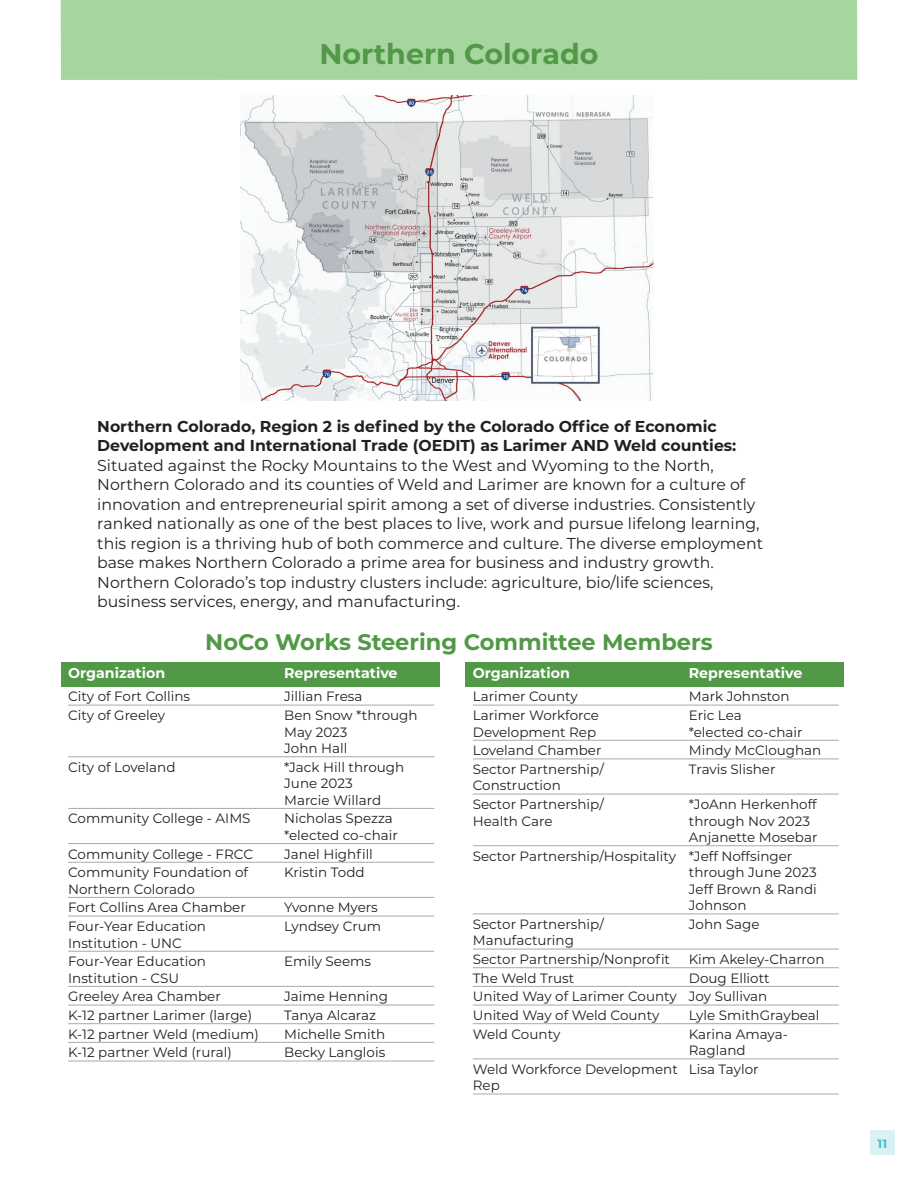
<style>
.page{position:relative;width:918px;height:1188px;background:#fff}
.page>*{position:absolute;margin:0;border:0;box-sizing:border-box;transform-origin:0 0}
.t1{font:700 28.5px "Montserrat";color:#519946}
.t2{font:700 22.5px "Montserrat";color:#519946}
.t3{font:15.75px/19.5px "Montserrat";color:#231f20}
.t4{font:700 15.75px/19.5px "Montserrat";color:#231f20}
.t5{font:700 14.25px "Montserrat";color:#fff}
.t6{font:13.5px/16.5px "Montserrat";color:#231f20}
.t7{font:700 12px "Montserrat";color:#3bc0c8}
</style>
<div class="page">
<div style="left:61px;top:0;width:796px;height:80px;background:#a7d5a0"></div>
<div style="left:870px;top:1131px;width:25px;height:24px;background:#daf0f2"></div>
<img style="left:241px;top:95px;width:413px;height:305px">
<div style="left:61px;top:662px;width:378px;height:25px;background:#519946"></div>
<div style="left:465px;top:662px;width:379px;height:25px;background:#519946"></div>
<hr style="left:68px;top:705px;width:366px;height:1px;background:#a8a9ad">
<hr style="left:68px;top:756px;width:366px;height:1px;background:#a8a9ad">
<hr style="left:68px;top:808px;width:366px;height:1px;background:#a8a9ad">
<hr style="left:68px;top:843px;width:366px;height:1px;background:#a8a9ad">
<hr style="left:68px;top:862px;width:366px;height:1px;background:#a8a9ad">
<hr style="left:68px;top:897px;width:366px;height:1px;background:#a8a9ad">
<hr style="left:68px;top:916px;width:366px;height:1px;background:#a8a9ad">
<hr style="left:68px;top:951px;width:366px;height:1px;background:#a8a9ad">
<hr style="left:68px;top:986px;width:366px;height:1px;background:#a8a9ad">
<hr style="left:68px;top:1005px;width:366px;height:1px;background:#a8a9ad">
<hr style="left:68px;top:1023px;width:366px;height:1px;background:#a8a9ad">
<hr style="left:68px;top:1042px;width:366px;height:1px;background:#a8a9ad">
<hr style="left:68px;top:1061px;width:366px;height:1px;background:#a8a9ad">
<hr style="left:473px;top:705px;width:366px;height:1px;background:#a8a9ad">
<hr style="left:473px;top:740px;width:366px;height:1px;background:#a8a9ad">
<hr style="left:473px;top:759px;width:366px;height:1px;background:#a8a9ad">
<hr style="left:473px;top:794px;width:366px;height:1px;background:#a8a9ad">
<hr style="left:473px;top:845px;width:366px;height:1px;background:#a8a9ad">
<hr style="left:473px;top:914px;width:366px;height:1px;background:#a8a9ad">
<hr style="left:473px;top:949px;width:366px;height:1px;background:#a8a9ad">
<hr style="left:473px;top:967px;width:366px;height:1px;background:#a8a9ad">
<hr style="left:473px;top:986px;width:366px;height:1px;background:#a8a9ad">
<hr style="left:473px;top:1005px;width:366px;height:1px;background:#a8a9ad">
<hr style="left:473px;top:1023px;width:366px;height:1px;background:#a8a9ad">
<hr style="left:473px;top:1058px;width:366px;height:1px;background:#a8a9ad">
<hr style="left:473px;top:1094px;width:366px;height:1px;background:#a8a9ad">
<h1 class="t1" style="left:319px;top:33px;width:281px">Northern Colorado</h1>
<p class="t4" style="left:97px;top:416px;width:641px">Northern Colorado, Region 2 is defined by the Colorado Office of Economic<br>Development and International Trade (OEDIT) as Larimer AND Weld counties:</p>
<p class="t3" style="left:97px;top:455px;width:667px">Situated against the Rocky Mountains to the West and Wyoming to the North, Northern Colorado and its counties of Weld and Larimer are known for a culture of innovation and entrepreneurial spirit among a set of diverse industries. Consistently ranked nationally as one of the best places to live, work and pursue lifelong learning, this region is a thriving hub of both commerce and culture. The diverse employment base makes Northern Colorado a prime area for business and industry growth.<br>Northern Colorado’s top industry clusters include: agriculture, bio/life sciences, business services, energy, and manufacturing.</p>
<h2 class="t2" style="left:205px;top:626px;width:509px">NoCo Works Steering Committee Members</h2>
<p class="t5" style="left:68px;top:663px;width:99px">Organization</p>
<p class="t5" style="left:284px;top:663px;width:115px">Representative</p>
<p class="t6" style="left:68px;top:688px;width:124px">City of Fort Collins</p>
<p class="t6" style="left:284px;top:688px;width:80px">Jillian Fresa</p>
<p class="t6" style="left:68px;top:707px;width:99px">City of Greeley</p>
<p class="t6" style="left:284px;top:707px;width:135px">Ben Snow *through<br>May 2023<br>John Hall</p>
<p class="t6" style="left:68px;top:758px;width:109px">City of Loveland</p>
<p class="t6" style="left:284px;top:758px;width:122px">*Jack Hill through<br>June 2023<br>Marcie Willard</p>
<p class="t6" style="left:68px;top:810px;width:184px">Community College - AIMS</p>
<p class="t6" style="left:284px;top:810px;width:115px">Nicholas Spezza *elected co-chair</p>
<p class="t6" style="left:68px;top:845px;width:187px">Community College - FRCC</p>
<p class="t6" style="left:284px;top:845px;width:90px">Janel Highfill</p>
<p class="t6" style="left:68px;top:864px;width:181px">Community Foundation of</p>
<p class="t6" style="left:284px;top:864px;width:82px">Kristin Todd</p>
<p class="t6" style="left:68px;top:879px;width:179px;line-height:18.6px">Northern Colorado<br>Fort Collins Area Chamber</p>
<p class="t6" style="left:284px;top:899px;width:95px">Yvonne Myers</p>
<p class="t6" style="left:68px;top:918px;width:139px">Four-Year Education</p>
<p class="t6" style="left:284px;top:918px;width:99px">Lyndsey Crum</p>
<p class="t6" style="left:68px;top:933px;width:139px;line-height:18.6px">Institution - UNC<br>Four-Year Education</p>
<p class="t6" style="left:284px;top:953px;width:89px">Emily Seems</p>
<p class="t6" style="left:68px;top:968px;width:154px;line-height:18.6px">Institution - CSU<br>Greeley Area Chamber</p>
<p class="t6" style="left:284px;top:988px;width:105px">Jaime Henning</p>
<p class="t6" style="left:68px;top:1007px;width:186px">K-12 partner Larimer (large)</p>
<p class="t6" style="left:284px;top:1007px;width:93px">Tanya Alcaraz</p>
<p class="t6" style="left:68px;top:1025px;width:192px">K-12 partner Weld (medium)</p>
<p class="t6" style="left:284px;top:1025px;width:103px">Michelle Smith</p>
<p class="t6" style="left:68px;top:1044px;width:165px">K-12 partner Weld (rural)</p>
<p class="t6" style="left:284px;top:1044px;width:103px">Becky Langlois</p>
<p class="t5" style="left:473px;top:663px;width:99px">Organization</p>
<p class="t5" style="left:689px;top:663px;width:115px">Representative</p>
<p class="t6" style="left:473px;top:688px;width:107px">Larimer County</p>
<p class="t6" style="left:689px;top:688px;width:102px">Mark Johnston</p>
<p class="t6" style="left:473px;top:707px;width:128px">Larimer Workforce</p>
<p class="t6" style="left:689px;top:707px;width:54px">Eric Lea</p>
<p class="t6" style="left:473px;top:723px;width:125px">Development Rep</p>
<p class="t6" style="left:689px;top:723px;width:115px">*elected co-chair</p>
<p class="t6" style="left:473px;top:742px;width:130px">Loveland Chamber</p>
<p class="t6" style="left:689px;top:742px;width:134px">Mindy McCloughan</p>
<p class="t6" style="left:473px;top:760px;width:133px">Sector Partnership/</p>
<p class="t6" style="left:689px;top:760px;width:88px">Travis Slisher</p>
<p class="t6" style="left:473px;top:776px;width:133px;line-height:18.6px">Construction<br>Sector Partnership/</p>
<p class="t6" style="left:689px;top:796px;width:130px">*JoAnn Herkenhoff</p>
<p class="t6" style="left:473px;top:812px;width:81px">Health Care</p>
<p class="t6" style="left:689px;top:812px;width:130px">through Nov 2023<br>Anjanette Mosebar</p>
<p class="t6" style="left:689px;top:847px;width:130px;text-indent:-216px">Sector Partnership/Hospitality *Jeff Noffsinger through June 2023<br>Jeff Brown &amp; Randi<br>Johnson</p>
<p class="t6" style="left:473px;top:915px;width:133px">Sector Partnership/</p>
<p class="t6" style="left:689px;top:915px;width:72px">John Sage</p>
<p class="t6" style="left:473px;top:931px;width:199px;line-height:18.6px">Manufacturing<br>Sector Partnership/Nonprofit</p>
<p class="t6" style="left:689px;top:951px;width:137px">Kim Akeley-Charron</p>
<p class="t6" style="left:473px;top:969px;width:103px">The Weld Trust</p>
<p class="t6" style="left:473px;top:968px;width:298px;line-height:18.6px;text-indent:216px">Doug Elliott<br>United Way of Larimer County Joy Sullivan<br>United Way of Weld County</p>
<p class="t6" style="left:689px;top:1007px;width:132px">Lyle SmithGraybeal</p>
<p class="t6" style="left:473px;top:1025px;width:89px">Weld County</p>
<p class="t6" style="left:689px;top:1025px;width:101px">Karina Amaya-<br>Ragland</p>
<p class="t6" style="left:473px;top:1060px;width:287px">Weld Workforce Development Lisa Taylor<br>Rep</p>
<p class="t7" style="left:878px;top:1135px;width:11px">11</p>
</div>
